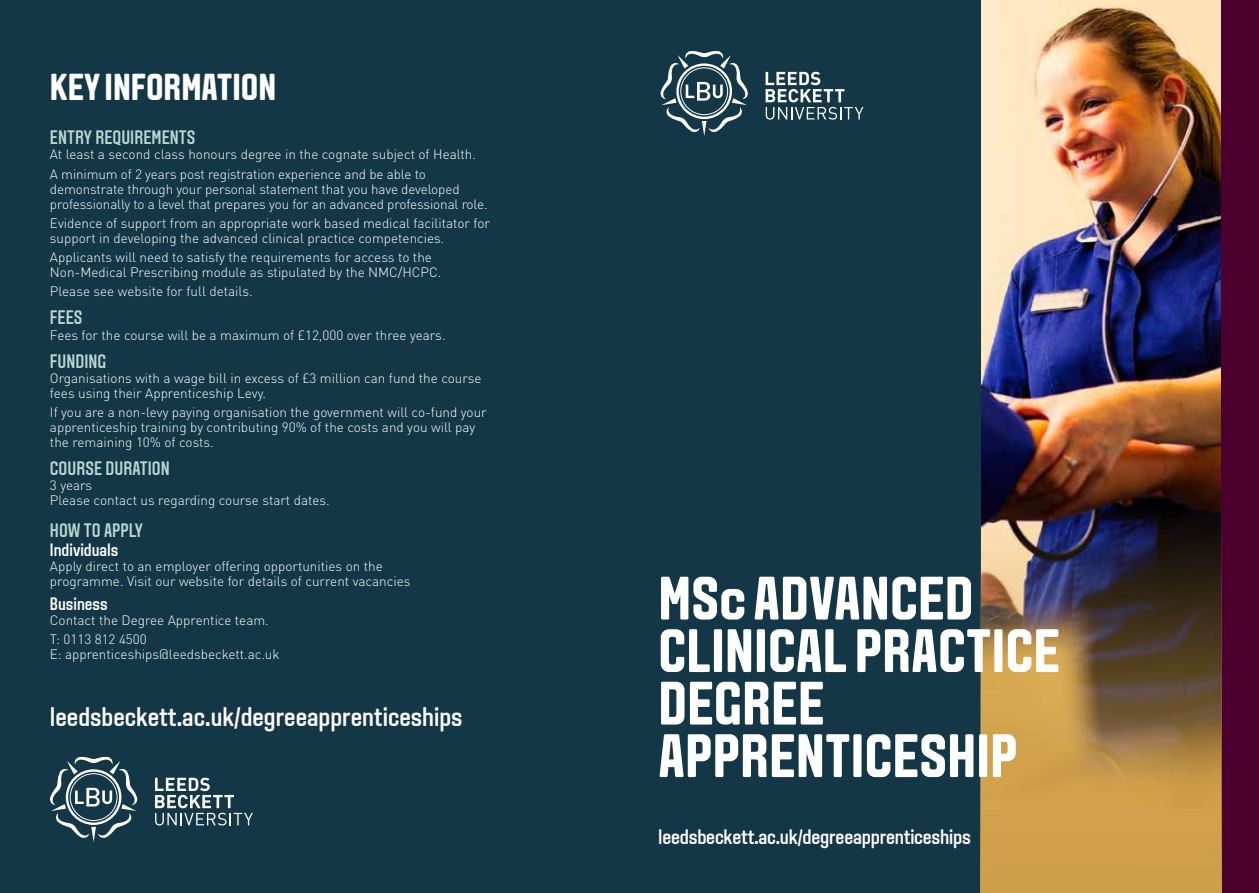
<style>
.page{position:relative;width:1259px;height:893px;background:#133746}
.page>*{position:absolute;margin:0;border:0;box-sizing:border-box;transform-origin:0 0}
.t1{font:700 61.2px/52.5px "Aveny TLBU";color:#fff}
.t2{font:700 37.5px "Aveny TLBU";color:#fff}
.t3{font:500 27px "Aveny TLBU";color:#fff}
.t4{font:500 21px "Aveny TLBU";letter-spacing:-.01em;color:#fff}
.t5{font:500 19.5px "Aveny TLBU";color:#bcd7d2}
.t6{font:500 18px "Aveny TLBU";color:#fff}
.t7{font:300 13.5px/15px "DIN Pro";color:#fff}
</style>
<div class="page">
<img style="left:981px;top:0;width:240px;height:509px">
<div style="left:1221px;top:0;width:38px;height:893px;background:#4b002e"></div>
<svg style="left:660px;top:51px;width:88px;height:85px"></svg>
<svg style="left:765px;top:72px;width:98px;height:48px"></svg>
<svg style="left:50px;top:756px;width:88px;height:86px"></svg>
<svg style="left:155px;top:778px;width:98px;height:47px"></svg>
<img style="left:980px;top:509px;width:241px;height:384px">
<h2 class="t2" style="left:50px;top:65px;width:228px">KEY INFORMATION</h2>
<h3 class="t5" style="left:50px;top:127px;width:147px">ENTRY REQUIREMENTS</h3>
<p class="t7" style="left:50px;top:144px;width:427px;line-height:19.2px">At least a second class honours degree in the cognate subject of Health.<br>A minimum of 2 years post registration experience and be able to</p>
<p class="t7" style="left:50px;top:180px;width:439px">demonstrate through your personal statement that you have developed professionally to a level that prepares you for an advanced professional role.</p>
<p class="t7" style="left:50px;top:215px;width:441px">Evidence of support from an appropriate work based medical facilitator for support in developing the advanced clinical practice competencies.</p>
<p class="t7" style="left:50px;top:249px;width:393px">Applicants will need to satisfy the requirements for access to the<br>Non-Medical Prescribing module as stipulated by the NMC/HCPC.</p>
<p class="t7" style="left:50px;top:283px;width:204px">Please see website for full details.</p>
<h3 class="t5" style="left:50px;top:306px;width:34px">FEES</h3>
<p class="t7" style="left:50px;top:327px;width:397px">Fees for the course will be a maximum of £12,000 over three years.</p>
<h3 class="t5" style="left:50px;top:350px;width:58px">FUNDING</h3>
<p class="t7" style="left:50px;top:370px;width:433px">Organisations with a wage bill in excess of £3 million can fund the course fees using their Apprenticeship Levy.</p>
<p class="t7" style="left:50px;top:404px;width:438px">If you are a non-levy paying organisation the government will co-fund your apprenticeship training by contributing 90% of the costs and you will pay the remaining 10% of costs.</p>
<h3 class="t5" style="left:50px;top:457px;width:121px">COURSE DURATION</h3>
<p class="t7" style="left:50px;top:477px;width:281px">3 years<br>Please contact us regarding course start dates.</p>
<h3 class="t5" style="left:50px;top:519px;width:95px">HOW TO APPLY</h3>
<h3 class="t6" style="left:50px;top:540px;width:70px">Individuals</h3>
<p class="t7" style="left:50px;top:558px;width:362px">Apply direct to an employer offering opportunities on the programme. Visit our website for details of current vacancies</p>
<h3 class="t6" style="left:50px;top:593px;width:59px">Business</h3>
<p class="t7" style="left:50px;top:609px;width:220px;line-height:19.2px">Contact the Degree Apprentice team.<br>T: 0113 812 4500</p>
<p class="t7" style="left:50px;top:646px;width:231px">E: apprenticeships@leedsbeckett.ac.uk</p>
<h3 class="t3" style="left:50px;top:701px;width:414px">leedsbeckett.ac.uk/degreeapprenticeships</h3>
<h1 class="t1" style="left:658px;top:573px;width:403px">MSc ADVANCED<br>CLINICAL PRACTICE<br>DEGREE<br>APPRENTICESHIP</h1>
<h3 class="t4" style="left:658px;top:824px;width:314px">leedsbeckett.ac.uk/degreeapprenticeships</h3>
</div>
